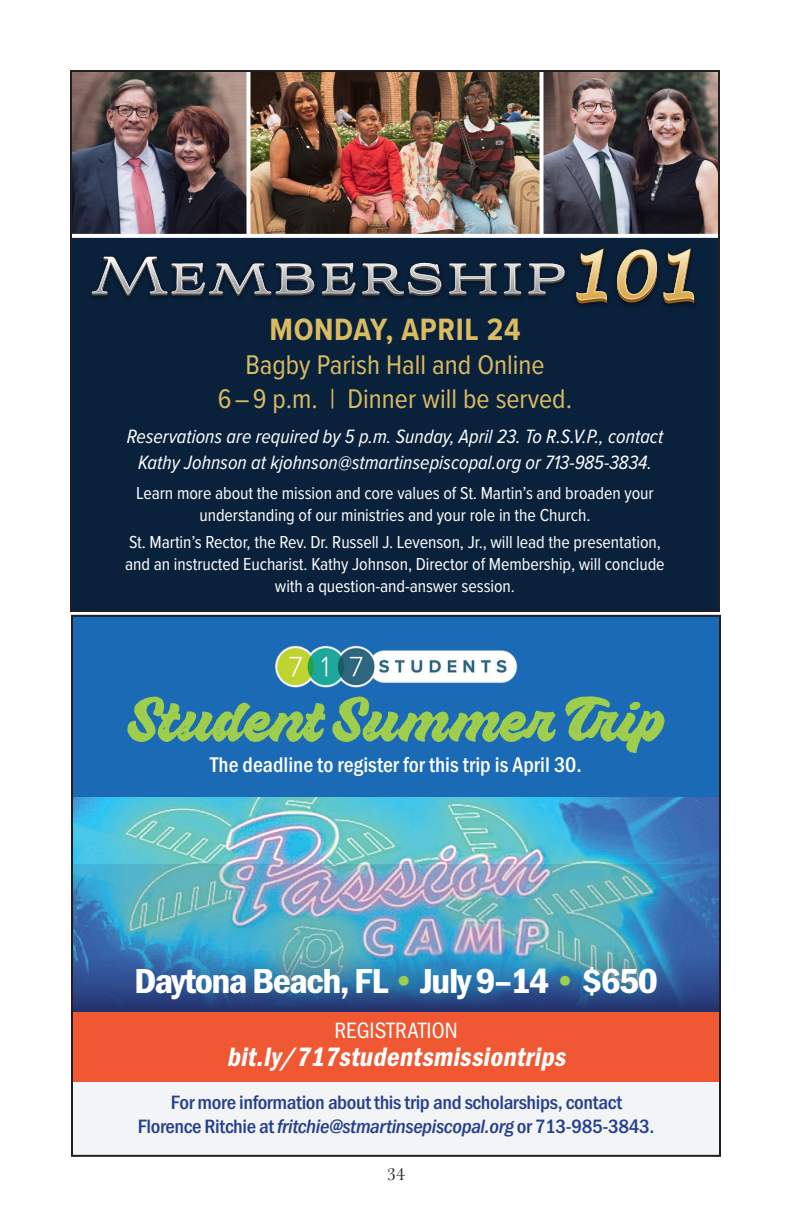
<style>
.page{position:relative;width:792px;height:1224px;background:#fff}
.page>*{position:absolute;margin:0;border:0;box-sizing:border-box;transform-origin:0 0}
.t1{font:54px "VVDS Sunshine Bridge Script Press";letter-spacing:.01em;color:#9fcd4d}
.t2{font:36px "Franklin Gothic URW Con Dem";letter-spacing:-.04em;color:#fff;scale:1.1 1}
.t3{font:700 32px "Proxima Nova Cond";letter-spacing:.02em;color:#d9bb62}
.t4{font:28px/34px "Proxima Nova Cond";color:#d9bb62;text-align:center}
.t5{font:italic 27.6px "Franklin Gothic URW Con Dem";color:#fff}
.t6{font:23px "Franklin Gothic URW Cond";color:#fff}
.t7{font:500 22px "Franklin Gothic URW Cond";color:#fff}
.t8{font:italic 20px/26px "Proxima Nova Cond";color:#fff;text-align:center}
.t9{font:500 20px/24px "Franklin Gothic URW Cond";letter-spacing:-.02em;color:#253f8e;text-align:center;scale:1.05 1}
.t10{font:18px/21.6px "Proxima Nova Cond";letter-spacing:-.005em;color:#fff;text-align:center}
.t11{font:18px "Baskerville URW";color:#231f20}
.s1{color:#9fcd4d}
.s2{font-family:"Franklin Gothic URW Con Med Ita";font-weight:400}
</style>
<div class="page">
<div style="left:72px;top:1031px;width:648px;height:125px;background:#f2f4f6"></div>
<div style="left:72px;top:616px;width:648px;height:182px;background:#1b6ab5"></div>
<img style="left:74px;top:798px;width:644px;height:66px">
<div style="left:72px;top:1012px;width:648px;height:70px;background:#f05833"></div>
<img style="left:275px;top:645px;width:243px;height:43px">
<img style="left:74px;top:864px;width:644px;height:148px">
<div style="left:71px;top:615px;width:650px;height:542px;border:2px solid #231f20"></div>
<div style="left:71px;top:236px;width:648px;height:375px;background:#0a213b"></div>
<img style="left:544px;top:73px;width:173px;height:161px">
<img style="left:73px;top:73px;width:466px;height:161px">
<svg style="left:73px;top:236px;width:644px;height:2px"></svg>
<svg style="left:246px;top:73px;width:4px;height:161px"></svg>
<svg style="left:543px;top:73px;width:1px;height:161px"></svg>
<img style="left:575px;top:268px;width:120px;height:39px">
<svg style="left:576px;top:248px;width:31px;height:55px"></svg>
<svg style="left:617px;top:249px;width:40px;height:53px"></svg>
<svg style="left:663px;top:248px;width:31px;height:55px"></svg>
<img style="left:91px;top:262px;width:475px;height:36px">
<svg style="left:92px;top:256px;width:222px;height:40px"></svg>
<svg style="left:322px;top:263px;width:33px;height:32px"></svg>
<svg style="left:362px;top:263px;width:79px;height:33px"></svg>
<svg style="left:449px;top:263px;width:48px;height:32px"></svg>
<svg style="left:504px;top:263px;width:17px;height:32px"></svg>
<svg style="left:528px;top:263px;width:37px;height:32px"></svg>
<div style="left:70px;top:70px;width:650px;height:542px;border:2px solid #231f20"></div>
<p class="t3" style="left:270px;top:305px;width:252px">MONDAY, APRIL 24</p>
<p class="t4" style="left:218px;top:346px;width:356px">Bagby Parish Hall and Online<br>6 – 9 p.m. | Dinner will be served.</p>
<p class="t8" style="left:127px;top:423px;width:538px">Reservations are required by 5 p.m. Sunday, April 23. To R.S.V.P., contact<br>Kathy Johnson at kjohnson@stmartinsepiscopal.org or 713-985-3834.</p>
<p class="t10" style="left:136px;top:482px;width:519px">Learn more about the mission and core values of St. Martin’s and broaden your understanding of our ministries and your role in the Church.</p>
<p class="t10" style="left:125px;top:531px;width:541px">St. Martin’s Rector, the Rev. Dr. Russell J. Levenson, Jr., will lead the presentation, and an instructed Eucharist. Kathy Johnson, Director of Membership, will conclude with a question-and-answer session.</p>
<p class="t1" style="left:127px;top:691px;width:538px">Student Summer Trip</p>
<p class="t7" style="left:210px;top:749px;width:373px">The deadline to register for this trip is April 30.</p>
<p class="t2" style="left:134px;top:957px;width:478px">Daytona Beach,FL<span class="s1">•</span> July 9–14<span class="s1">•</span> $650</p>
<p class="t6" style="left:334px;top:1014px;width:125px">REGISTRATION</p>
<p class="t5" style="left:227px;top:1038px;width:346px">bit.ly/717studentsmissiontrips</p>
<p class="t9" style="left:138px;top:1089px;width:494px">For more information about this trip and scholarships, contact<br>Florence Ritchie at<span class="s2">fritchie@stmartinsepiscopal.org</span> or 713-985-3843.</p>
<p class="t11" style="left:387px;top:1162px;width:20px">34</p>
</div>
